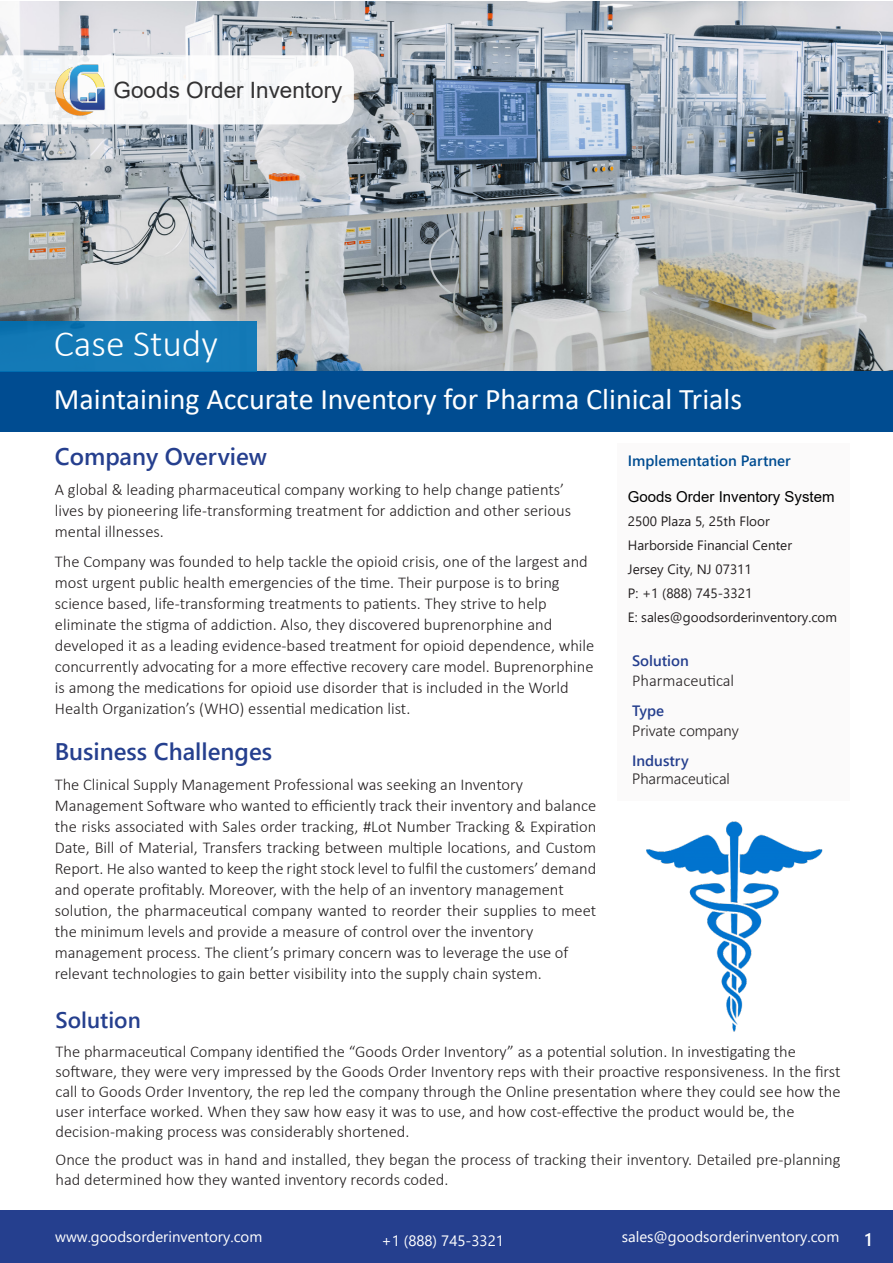
<style>
.page{position:relative;width:893px;height:1263px;background:#fff}
.page>*{position:absolute;margin:0;border:0;box-sizing:border-box;transform-origin:0 0}
.t1{font:300 37.5px "Calibri";color:#fff}
.t2{font:30px "Calibri";color:#fff}
.t3{font:600 24px "Segoe UI";color:#253f8e}
.t4{font:22.5px "Arial";color:#323132}
.t5{font:600 22.5px "Segoe UI";color:#253f8e}
.t6{font:600 18px "Segoe UI";color:#fff}
.t7{font:300 16.5px/21px "Calibri";color:#231f20}
.t8{font:15px "Segoe UI";color:#fff}
.t9{font:300 15px "Segoe UI";color:#231f20}
.t10{font:15px "Arial";color:#000}
.t11{font:600 15px "Segoe UI";color:#004c91}
.t12{font:600 15px "Segoe UI";color:#253f8e}
.t13{font:13.5px "Segoe UI";color:#231f20}
</style>
<div class="page">
<img style="left:1px;top:1px;width:892px;height:370px">
<div style="left:617px;top:443px;width:233px;height:357px;background:#fbf9f9"></div>
<div style="left:0;top:371px;width:893px;height:61px;background:#004c91"></div>
<div style="left:1px;top:1210px;width:892px;height:53px;background:#253f8e"></div>
<div style="left:0;top:321px;width:257px;height:50px;background:#147ab7"></div>
<svg style="left:0;top:55px;width:354px;height:69px"></svg>
<img style="left:54px;top:64px;width:52px;height:52px">
<img style="left:646px;top:821px;width:177px;height:211px">
<p class="t4" style="left:114px;top:75px;width:230px">Goods Order Inventory</p>
<p class="t1" style="left:54px;top:321px;width:166px">Case Study</p>
<p class="t2" style="left:54px;top:378px;width:690px">Maintaining Accurate Inventory for Pharma Clinical Trials</p>
<p class="t3" style="left:55px;top:434px;width:214px">Company Overview</p>
<p class="t7" style="left:55px;top:479px;width:518px">A global &amp; leading pharmaceutical company working to help change patients’ lives by pioneering life-transforming treatment for addiction and other serious mental illnesses.</p>
<p class="t7" style="left:55px;top:551px;width:534px">The Company was founded to help tackle the opioid crisis, one of the largest and most urgent public health emergencies of the time. Their purpose is to bring</p>
<p class="t7" style="left:55px;top:593px;width:541px">science based, life-transforming treatments to patients. They strive to help eliminate the stigma of addiction. Also, they discovered buprenorphine and developed it as a leading evidence-based treatment for opioid dependence, while concurrently advocating for a more effective recovery care model. Buprenorphine is among the medications for opioid use disorder that is included in the World Health Organization’s (WHO) essential medication list.</p>
<p class="t3" style="left:55px;top:728px;width:219px">Business Challenges</p>
<p class="t7" style="left:55px;top:773px;width:470px">The Clinical Supply Management Professional was seeking an Inventory</p>
<p class="t7" style="left:55px;top:794px;width:543px;text-align:justify">Management Software who wanted to efficiently track their inventory and balance the risks associated with Sales order tracking, #Lot Number Tracking &amp; Expiration Date, Bill of Material, Transfers tracking between multiple locations, and Custom Report. He also wanted to keep the right stock level to fulfil the customers’ demand and operate profitably. Moreover, with the help of an inventory management</p>
<p class="t7" style="left:55px;top:899px;width:543px">solution, the pharmaceutical company wanted to reorder their supplies to meet the minimum levels and provide a measure of control over the inventory</p>
<p class="t7" style="left:55px;top:941px;width:515px">management process. The client’s primary concern was to leverage the use of</p>
<p class="t7" style="left:55px;top:962px;width:489px">relevant technologies to gain better visibility into the supply chain system.</p>
<p class="t11" style="left:628px;top:446px;width:164px">Implementation Partner</p>
<p class="t10" style="left:628px;top:486px;width:208px">Goods Order Inventory System</p>
<p class="t13" style="left:628px;top:508px;width:143px">2500 Plaza 5, 25th Floor</p>
<p class="t13" style="left:628px;top:532px;width:166px">Harborside Financial Center</p>
<p class="t13" style="left:628px;top:556px;width:125px">Jersey City, NJ 07311</p>
<p class="t13" style="left:628px;top:580px;width:126px">P: +1 (888) 745-3321</p>
<p class="t13" style="left:628px;top:604px;width:211px">E: sales@goodsorderinventory.com</p>
<p class="t12" style="left:632px;top:647px;width:58px">Solution</p>
<p class="t7" style="left:632px;top:670px;width:104px">Pharmaceutical</p>
<p class="t12" style="left:632px;top:696px;width:34px">Type</p>
<p class="t9" style="left:632px;top:716px;width:108px">Private company</p>
<p class="t12" style="left:632px;top:746px;width:58px">Industry</p>
<p class="t9" style="left:632px;top:764px;width:99px">Pharmaceutical</p>
<p class="t5" style="left:56px;top:998px;width:87px">Solution</p>
<p class="t7" style="left:56px;top:1041px;width:742px">The pharmaceutical Company identified the “Goods Order Inventory” as a potential solution. In investigating the</p>
<p class="t7" style="left:56px;top:1062px;width:786px;line-height:19.8px;text-align:justify">software, they were very impressed by the Goods Order Inventory reps with their proactive responsiveness. In the first call to Goods Order Inventory, the rep led the company through the Online presentation where they could see how the user interface worked. When they saw how easy it was to use, and how cost-effective the product would be, the</p>
<p class="t7" style="left:56px;top:1120px;width:355px">decision-making process was considerably shortened.</p>
<p class="t7" style="left:56px;top:1150px;width:786px;line-height:19.8px">Once the product was in hand and installed, they began the process of tracking their inventory. Detailed pre-planning had determined how they wanted inventory records coded.</p>
<p class="t8" style="left:55px;top:1222px;width:209px">www.goodsorderinventory.com</p>
<p class="t8" style="left:381px;top:1226px;width:124px">+1 (888) 745-3321</p>
<p class="t8" style="left:622px;top:1223px;width:219px">sales@goodsorderinventory.com</p>
<p class="t6" style="left:865px;top:1222px;width:9px">1</p>
</div>
